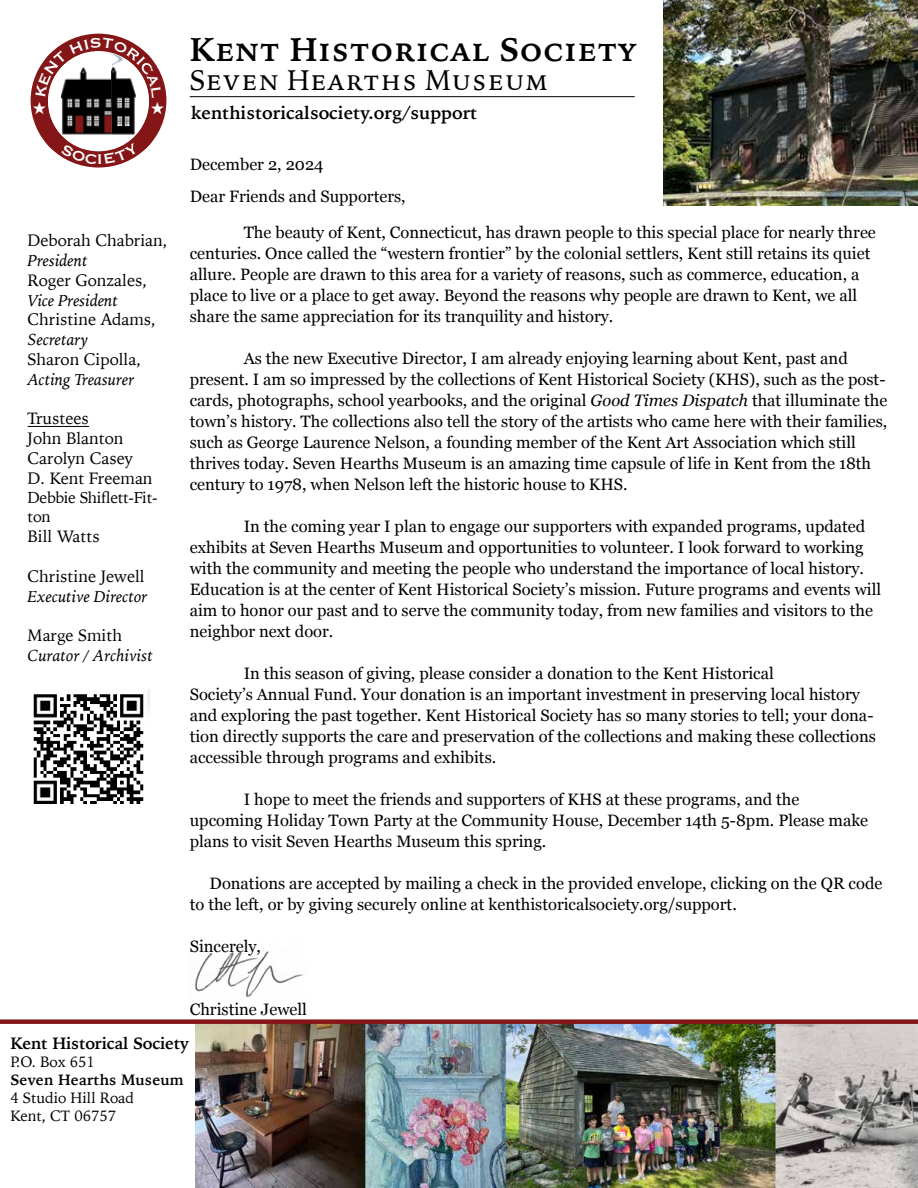
<style>
.page{position:relative;width:918px;height:1188px;background:#fff}
.page>*{position:absolute;margin:0;border:0;box-sizing:border-box;transform-origin:0 0}
.t1{font:700 33px "Iowan Old Style";color:#000}
.t2{font:28.5px "Iowan Old Style";color:#000}
.t3{font:700 18px "Iowan Old Style";color:#000}
.t4{font:16.5px/21px "Georgia";color:#000}
.t5{font:16.5px/19.8px "Iowan Old Style";color:#000}
.t6{font:italic 16.5px "Iowan Old Style";color:#000}
.t7{font:700 16.5px "Iowan Old Style";letter-spacing:-.01em;color:#000}
.t8{font:15.75px/19.8px "Iowan Old Style";letter-spacing:-.02em;color:#000}
.t9{font:15px/18px "Iowan Old Style";color:#000}
.t10{font:700 15px "Iowan Old Style";letter-spacing:.01em;color:#000}
.s1{font-style:italic}
</style>
<div class="page">
<img style="left:195px;top:946px;width:108px;height:51px">
<hr style="left:28px;top:426px;width:61px;height:1px;background:#000">
<div style="left:31px;top:34px;width:135px;height:134px;background:#841618;border-radius:50%"></div>
<img style="left:61px;top:114px;width:75px;height:29px">
<img style="left:49px;top:114px;width:12px;height:20px">
<img style="left:136px;top:114px;width:12px;height:20px">
<hr style="left:190px;top:96px;width:445px;height:1px;background:#000">
<img style="left:33px;top:689px;width:117px;height:115px">
<img style="left:196px;top:1024px;width:722px;height:164px">
<img style="left:663px;top:0;width:255px;height:205px">
<div style="left:0;top:1019px;width:918px;height:5px;background:#841618"></div>
<svg style="left:61px;top:143px;width:78px;height:22px"></svg>
<svg style="left:33px;top:37px;width:131px;height:77px"></svg>
<p class="t5" style="left:28px;top:230px;width:141px">Deborah Chabrian,</p>
<p class="t6" style="left:28px;top:246px;width:62px">President</p>
<p class="t5" style="left:28px;top:269px;width:121px">Roger Gonzales,</p>
<p class="t6" style="left:28px;top:286px;width:92px">Vice President</p>
<p class="t5" style="left:28px;top:309px;width:130px">Christine Adams,</p>
<p class="t6" style="left:28px;top:325px;width:62px">Secretary</p>
<p class="t5" style="left:28px;top:349px;width:115px">Sharon Cipolla,</p>
<p class="t6" style="left:28px;top:365px;width:108px">Acting Treasurer</p>
<p class="t5" style="left:28px;top:408px;width:126px">Trustees<br>John Blanton<br>Carolyn Casey<br>D. Kent Freeman</p>
<p class="t8" style="left:28px;top:487px;width:131px">Debbie Shiflett-Fit&shy;ton</p>
<p class="t5" style="left:28px;top:526px;width:74px">Bill Watts</p>
<p class="t5" style="left:28px;top:565px;width:119px">Christine Jewell</p>
<p class="t6" style="left:28px;top:582px;width:121px">Executive Director</p>
<p class="t5" style="left:28px;top:625px;width:96px">Marge Smith</p>
<p class="t6" style="left:28px;top:641px;width:127px">Curator / Archivist</p>
<h1 class="t1" style="left:190px;top:20px;width:448px">Kent Historical Society</h1>
<h2 class="t2" style="left:190px;top:54px;width:361px">Seven Hearths Museum</h2>
<p class="t3" style="left:191px;top:96px;width:288px">kenthistoricalsociety.org/support</p>
<p class="t4" style="left:190px;top:148px;width:217px;line-height:31.5px">December 2, 2024<br>Dear Friends and Supporters,</p>
<p class="t4" style="left:190px;top:221px;width:688px;text-indent:54px">The beauty of Kent, Connecticut, has drawn people to this special place for nearly three centuries. Once called the “western frontier” by the colonial settlers, Kent still retains its quiet allure. People are drawn to this area for a variety of reasons, such as commerce, education, a place to live or a place to get away. Beyond the reasons why people are drawn to Kent, we all share the same appreciation for its tranquility and history.</p>
<p class="t4" style="left:190px;top:347px;width:699px;text-indent:54px">As the new Executive Director, I am already enjoying learning about Kent, past and present. I am so impressed by the collections of Kent Historical Society (KHS), such as the post&shy;cards, photographs, school yearbooks, and the original <span class="s1">Good Times Dispatch</span> that illuminate the town’s history. The collections also tell the story of the artists who came here with their families, such as George Laurence Nelson, a founding member of the Kent Art Association which still thrives today. Seven Hearths Museum is an amazing time capsule of life in Kent from the 18th century to 1978, when Nelson left the historic house to KHS.</p>
<p class="t4" style="left:190px;top:515px;width:693px;text-indent:54px">In the coming year I plan to engage our supporters with expanded programs, updated exhibits at Seven Hearths Museum and opportunities to volunteer. I look forward to working with the community and meeting the people who understand the importance of local history.<br>Education is at the center of Kent Historical Society’s mission. Future programs and events will aim to honor our past and to serve the community today, from new families and visitors to the neighbor next door.</p>
<p class="t4" style="left:190px;top:662px;width:688px;text-indent:54px">In this season of giving, please consider a donation to the Kent Historical<br>Society’s Annual Fund. Your donation is an important investment in preserving local history and exploring the past together. Kent Historical Society has so many stories to tell; your dona&shy;tion directly supports the care and preservation of the collections and making these collections accessible through programs and exhibits.</p>
<p class="t4" style="left:190px;top:788px;width:680px;text-indent:54px">I hope to meet the friends and supporters of KHS at these programs, and the upcoming Holiday Town Party at the Community House, December 14th 5-8pm. Please make plans to visit Seven Hearths Museum this spring.</p>
<p class="t4" style="left:190px;top:872px;width:694px;text-indent:20px">Donations are accepted by mailing a check in the provided envelope, clicking on the QR code to the left, or by giving securely online at kenthistoricalsociety.org/support.</p>
<p class="t4" style="left:190px;top:935px;width:73px">Sincerely,</p>
<p class="t4" style="left:190px;top:998px;width:119px">Christine Jewell</p>
<p class="t7" style="left:10px;top:1028px;width:180px">Kent Historical Society</p>
<p class="t9" style="left:10px;top:1052px;width:86px">P.O. Box 651</p>
<p class="t10" style="left:10px;top:1066px;width:175px">Seven Hearths Museum</p>
<p class="t9" style="left:10px;top:1088px;width:125px">4 Studio Hill Road<br>Kent, CT 06757</p>
</div>
